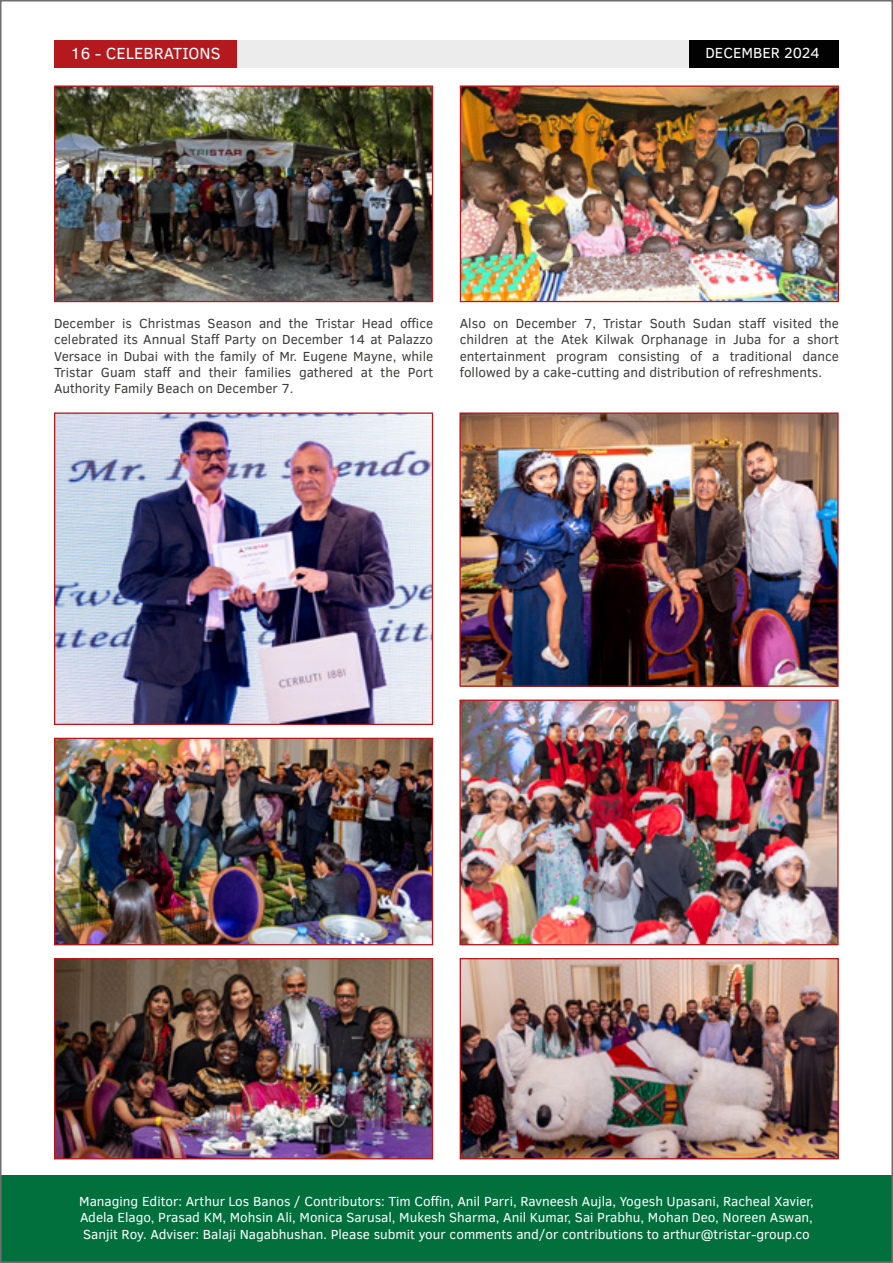
<style>
.page{position:relative;width:893px;height:1263px;background:#fff}
.page>*{position:absolute;margin:0;border:0;box-sizing:border-box;transform-origin:0 0}
.t1{font:16.5px "Clear Sans";color:#fff}
.t2{font:15px "Clear Sans";color:#fff}
.t3{font:13.5px/16.2px "Clear Sans";color:#3c3c3b;text-align:justify}
.t4{font:13.5px/16.5px "Clear Sans";color:#fff;text-align:justify}
</style>
<div class="page">
<div style="left:0;top:1175px;width:893px;height:88px;background:#01703d"></div>
<img style="left:56px;top:87px;width:375px;height:213px">
<div style="left:54px;top:85px;width:379px;height:217px;border:1px solid #b4191d"></div>
<img style="left:56px;top:414px;width:375px;height:309px">
<div style="left:54px;top:412px;width:379px;height:313px;border:1px solid #b4191d"></div>
<img style="left:461px;top:414px;width:376px;height:271px">
<div style="left:459px;top:412px;width:380px;height:275px;border:1px solid #b4191d"></div>
<img style="left:461px;top:701px;width:376px;height:242px">
<div style="left:459px;top:699px;width:380px;height:246px;border:1px solid #b4191d"></div>
<img style="left:462px;top:960px;width:375px;height:197px">
<div style="left:460px;top:958px;width:379px;height:201px;border:1px solid #b4191d"></div>
<div style="left:162px;top:40px;width:551px;height:28px;background:#edeced"></div>
<div style="left:54px;top:40px;width:182px;height:28px;background:#b4191d"></div>
<img style="left:56px;top:740px;width:375px;height:203px">
<div style="left:54px;top:738px;width:379px;height:207px;border:1px solid #b4191d"></div>
<img style="left:56px;top:960px;width:375px;height:197px">
<div style="left:54px;top:958px;width:379px;height:201px;border:1px solid #b4191d"></div>
<img style="left:462px;top:87px;width:375px;height:213px">
<div style="left:460px;top:85px;width:379px;height:217px;border:1px solid #b4191d"></div>
<div style="left:690px;top:40px;width:149px;height:28px;background:#020203"></div>
<p class="t1" style="left:71px;top:42px;width:151px">16 - CELEBRATIONS</p>
<p class="t2" style="left:705px;top:43px;width:116px">DECEMBER 2024</p>
<p class="t3" style="left:54px;top:315px;width:381px">December is Christmas Season and the Tristar Head office celebrated its Annual Staff Party on December 14 at Palazzo Versace in Dubai with the family of Mr. Eugene Mayne, while Tristar Guam staff and their families gathered at the Port Authority Family Beach on December 7.</p>
<p class="t3" style="left:460px;top:315px;width:381px">Also on December 7, Tristar South Sudan staff visited the children at the Atek Kilwak Orphanage in Juba for a short entertainment program consisting of a traditional dance followed by a cake-cutting and distribution of refreshments.</p>
<p class="t4" style="left:79px;top:1192px;width:736px">Managing Editor: Arthur Los Banos / Contributors: Tim Coffin, Anil Parri, Ravneesh Aujla, Yogesh Upasani, Racheal Xavier, Adela Elago, Prasad KM, Mohsin Ali, Monica Sarusal, Mukesh Sharma, Anil Kumar, Sai Prabhu, Mohan Deo, Noreen Aswan, Sanjit Roy. Adviser: Balaji Nagabhushan. Please submit your comments and/or contributions to arthur@tristar-group.co</p>
</div>
